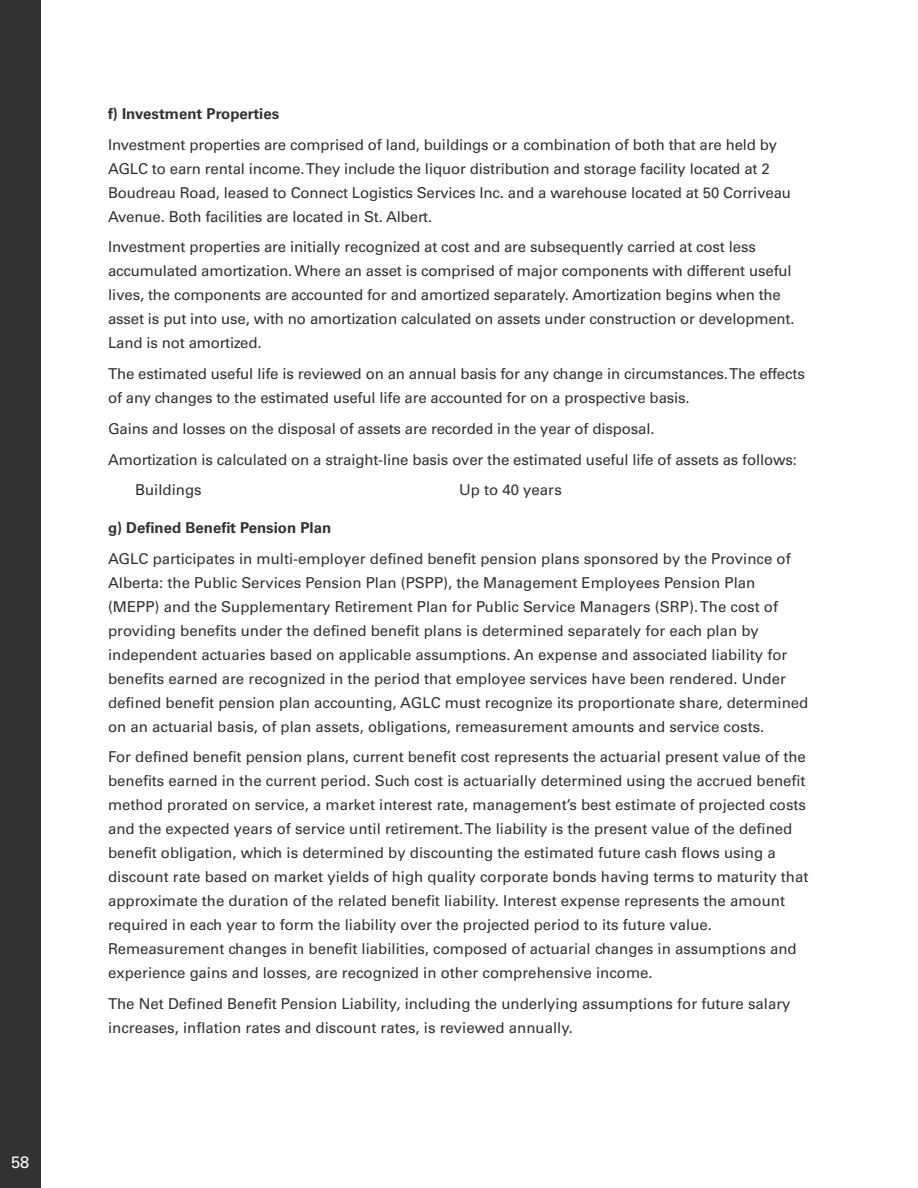
<style>
.page{position:relative;width:918px;height:1188px;background:#fff}
.page>*{position:absolute;margin:0;border:0;box-sizing:border-box;transform-origin:0 0}
.t1{font:16.5px "Univers LT Std";color:#fff}
.t2{font:15px/24px "Univers LT Std";color:#343231}
.t3{font:700 15px "Univers LT Std";color:#343231}
</style>
<div class="page">
<div style="left:0;top:0;width:40px;height:1188px;background:#343231"></div>
<p class="t1" style="left:11px;top:1152px;width:20px">58</p>
<p class="t3" style="left:108px;top:105px;width:173px">f) Investment Properties</p>
<p class="t2" style="left:108px;top:132px;width:685px">Investment properties are comprised of land, buildings or a combination of both that are held by AGLC to earn rental income. They include the liquor distribution and storage facility located at 2<br>Boudreau Road, leased to Connect Logistics Services Inc. and a warehouse located at 50 Corriveau Avenue. Both facilities are located in St. Albert.</p>
<p class="t2" style="left:108px;top:235px;width:688px">Investment properties are initially recognized at cost and are subsequently carried at cost less accumulated amortization. Where an asset is comprised of major components with different useful lives, the components are accounted for and amortized separately. Amortization begins when the asset is put into use, with no amortization calculated on assets under construction or development.<br>Land is not amortized.</p>
<p class="t2" style="left:108px;top:362px;width:698px">The estimated useful life is reviewed on an annual basis for any change in circumstances. The effects of any changes to the estimated useful life are accounted for on a prospective basis.</p>
<p class="t2" style="left:108px;top:417px;width:548px">Gains and losses on the disposal of assets are recorded in the year of disposal.</p>
<p class="t2" style="left:108px;top:447px;width:691px">Amortization is calculated on a straight-line basis over the estimated useful life of assets as follows:</p>
<p class="t2" style="left:135px;top:478px;width:68px">Buildings</p>
<p class="t2" style="left:459px;top:478px;width:104px">Up to 40 years</p>
<p class="t3" style="left:108px;top:519px;width:225px">g) Defined Benefit Pension Plan</p>
<p class="t2" style="left:108px;top:546px;width:702px">AGLC participates in multi-employer defined benefit pension plans sponsored by the Province of Alberta: the Public Services Pension Plan (PSPP), the Management Employees Pension Plan (MEPP) and the Supplementary Retirement Plan for Public Service Managers (SRP). The cost of providing benefits under the defined benefit plans is determined separately for each plan by independent actuaries based on applicable assumptions. An expense and associated liability for benefits earned are recognized in the period that employee services have been rendered. Under defined benefit pension plan accounting, AGLC must recognize its proportionate share, determined on an actuarial basis, of plan assets, obligations, remeasurement amounts and service costs.</p>
<p class="t2" style="left:108px;top:745px;width:702px">For defined benefit pension plans, current benefit cost represents the actuarial present value of the benefits earned in the current period. Such cost is actuarially determined using the accrued benefit method prorated on service, a market interest rate, management’s best estimate of projected costs and the expected years of service until retirement. The liability is the present value of the defined benefit obligation, which is determined by discounting the estimated future cash flows using a discount rate based on market yields of high quality corporate bonds having terms to maturity that approximate the duration of the related benefit liability. Interest expense represents the amount required in each year to form the liability over the projected period to its future value.<br>Remeasurement changes in benefit liabilities, composed of actuarial changes in assumptions and experience gains and losses, are recognized in other comprehensive income.</p>
<p class="t2" style="left:108px;top:992px;width:684px">The Net Defined Benefit Pension Liability, including the underlying assumptions for future salary increases, inflation rates and discount rates, is reviewed annually.</p>
</div>
